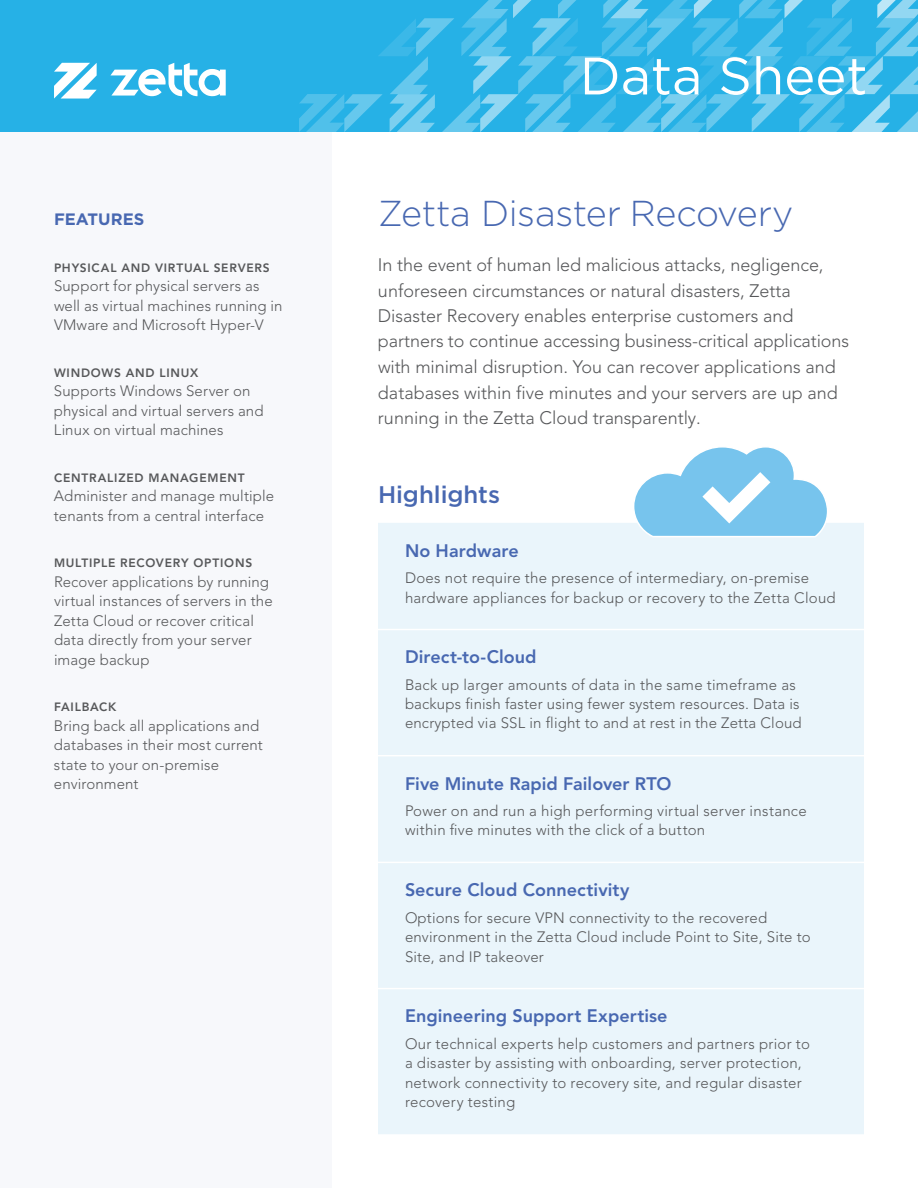
<style>
.page{position:relative;width:918px;height:1188px;background:#fff}
.page>*{position:absolute;margin:0;border:0;box-sizing:border-box;transform-origin:0 0}
.t1{font:52.5px "Gotham";color:#fff}
.Body_Text{font:300 36px "Gotham";letter-spacing:-.01em;color:#4868b1}
.Body_Text-2{font:500 24px "Gotham";color:#4868b1}
.Body_Text-3{font:300 18px/25.5px "Avenir";color:#57585a}
.List_Body{font:800 18px "Avenir";color:#4868b1}
.Table_BodyText{font:800 18px "Avenir";color:#4868b1}
.Side_Bar_List{font:700 16.5px "Gotham";color:#4868b1}
.Table_BodyText-2{font:300 15px/19.5px "Avenir";letter-spacing:.015em;color:#57585a}
.Side_Bar_List-2{font:300 15px/19.5px "Avenir";letter-spacing:.005em;color:#57585a}
.Side_Bar_List-3{font:800 12px "Avenir";letter-spacing:.065em;color:#57585a}
.s1{font-family:"Avenir LT Std"}
</style>
<div class="page">
<div style="left:0;top:132px;width:332px;height:1056px;background:#f7f8fb"></div>
<div style="left:0;top:0;width:918px;height:132px;background:#26b1e6"></div>
<svg style="left:299px;top:0;width:619px;height:132px"></svg>
<svg style="left:110px;top:63px;width:116px;height:33px"></svg>
<svg style="left:54px;top:63px;width:43px;height:36px"></svg>
<div style="left:378px;top:523px;width:486px;height:611px;background:#eaf5fb"></div>
<hr style="left:378px;top:629px;width:486px;height:1px;background:#fff">
<hr style="left:378px;top:755px;width:486px;height:1px;background:#fff">
<hr style="left:378px;top:862px;width:486px;height:1px;background:#fff">
<hr style="left:378px;top:988px;width:486px;height:1px;background:#fff">
<svg style="left:632px;top:447px;width:197px;height:91px"></svg>
<p class="Side_Bar_List" style="left:54px;top:208px;width:92px">FEATURES</p>
<p class="Side_Bar_List-3" style="left:54px;top:260px;width:217px">PHYSICAL AND VIRTUAL SERVERS</p>
<p class="Side_Bar_List-2" style="left:54px;top:276px;width:230px">Support for physical servers as well as virtual machines running in<br>VMware and Microsoft Hyper-V</p>
<p class="Side_Bar_List-3" style="left:54px;top:365px;width:146px">WINDOWS AND LINUX</p>
<p class="Side_Bar_List-2" style="left:54px;top:381px;width:211px">Supports Windows Server on physical and virtual servers and<br>Linux on virtual machines</p>
<p class="Side_Bar_List-3" style="left:54px;top:470px;width:192px">CENTRALIZED MANAGEMENT</p>
<p class="Side_Bar_List-2" style="left:54px;top:486px;width:222px">Administer and manage multiple tenants from a central interface</p>
<p class="Side_Bar_List-3" style="left:54px;top:556px;width:200px">MULTIPLE RECOVERY OPTIONS</p>
<p class="Side_Bar_List-2" style="left:54px;top:572px;width:220px">Recover applications by running virtual instances of servers in the<br>Zetta Cloud or recover critical data directly from your server image backup</p>
<p class="Side_Bar_List-3" style="left:54px;top:700px;width:64px">FAILBACK</p>
<p class="Side_Bar_List-2" style="left:54px;top:716px;width:210px">Bring back all applications and databases in their most current state to your on-premise environment</p>
<h1 class="t1" style="left:580px;top:42px;width:289px">Data Sheet</h1>
<p class="Body_Text" style="left:378px;top:190px;width:417px">Zetta Disaster Recovery</p>
<p class="Body_Text-3" style="left:378px;top:252px;width:473px">In the event of human led malicious attacks, negligence, unforeseen circumstances or natural disasters, Zetta Disaster Recovery enables enterprise customers <span class="s1">and partners</span> to continue accessing business-critical applications with minimal disruption. You can recover applications and databases within five minutes and your servers are up and running in the Zetta Cloud transparently.</p>
<p class="Body_Text-2" style="left:378px;top:478px;width:124px">Highlights</p>
<p class="List_Body" style="left:405px;top:540px;width:115px">No Hardware</p>
<p class="Table_BodyText-2" style="left:405px;top:568px;width:432px">Does not require the presence of intermediary, on-premise hardware appliances for backup or recovery to the Zetta Cloud</p>
<p class="Table_BodyText" style="left:405px;top:647px;width:133px">Direct-to-Cloud</p>
<p class="Table_BodyText-2" style="left:405px;top:675px;width:398px">Back up larger amounts of data in the same timeframe as backups finish faster using fewer system resources. Data is encrypted via SSL in flight to and at rest in <span class="s1">the</span> Zetta Cloud</p>
<p class="List_Body" style="left:405px;top:773px;width:268px">Five Minute Rapid Failover RTO</p>
<p class="Table_BodyText-2" style="left:405px;top:801px;width:403px">Power on and run a high performing virtual server instance within five minutes with the click of a button</p>
<p class="Table_BodyText" style="left:405px;top:879px;width:226px">Secure Cloud Connectivity</p>
<p class="Table_BodyText-2" style="left:405px;top:908px;width:407px">Options for secure VPN connectivity to the recovered environment in <span class="s1">the</span> Zetta C<span class="s1">l</span>oud include Point to Site, Site to<br>Site, and IP takeover</p>
<p class="List_Body" style="left:405px;top:1006px;width:264px">Engineering Support Expertise</p>
<p class="Table_BodyText-2" style="left:405px;top:1034px;width:406px">Our technical experts help customers and partners prior to a disaster by assisting with onboarding, server protection, network connectivity to recovery site, and regular disaster recovery testing</p>
</div>
